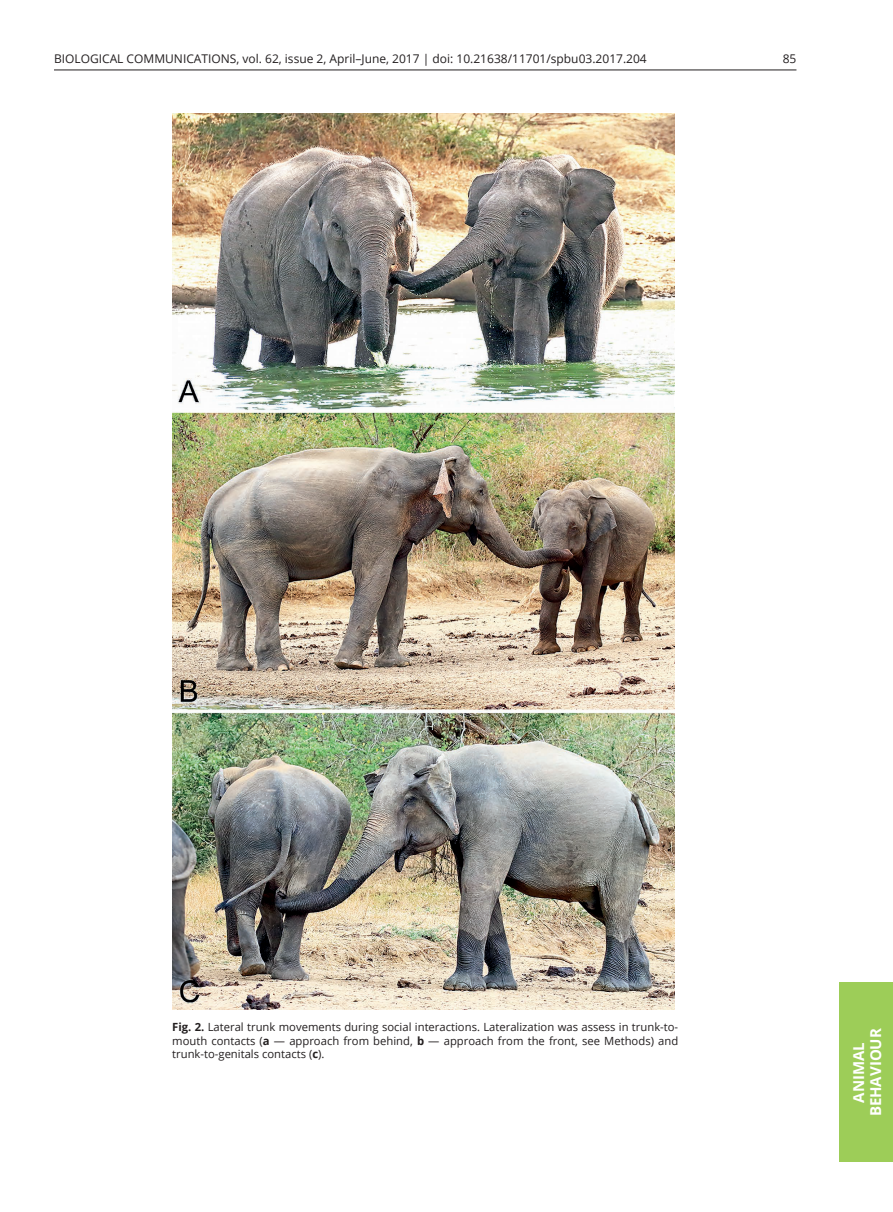
<style>
.page{position:relative;width:893px;height:1212px;background:#fff}
.page>*{position:absolute;margin:0;border:0;box-sizing:border-box;transform-origin:0 0}
.t1{font:700 15px/17.1px "Open Sans";color:#fff;text-align:center}
.t2{font:12px "Open Sans";color:#231f20}
.t3{font:11.25px/13.5px "Open Sans";color:#231f20;text-align:justify}
.s1{font-weight:700}
</style>
<div class="page">
<hr style="left:54px;top:70px;width:742px;height:1px;background:#231f20">
<div style="left:840px;top:982px;width:53px;height:180px;background:#9dcd58"></div>
<img style="left:172px;top:113px;width:502px;height:896px">
<p class="t2" style="left:54px;top:51px;width:594px">BIOLOGICAL COMMUNICATIONS, vol. 62, issue 2, April–June, 2017 | doi: 10.21638/11701/spbu03.2017.204</p>
<p class="t2" style="left:783px;top:51px;width:15px">85</p>
<p class="t3" style="left:172px;top:1020px;width:507px"><span class="s1">Fig. 2.</span> Lateral trunk movements during social interactions. Lateralization was assess in trunk-to&shy;mouth contacts (<span class="s1">a</span> — approach from behind, <span class="s1">b</span> — approach from the front, see Methods) and trunk-to-genitals contacts (<span class="s1">c</span>).</p>
<h1 class="t1" style="left:850px;top:1116px;width:90px;rotate:-90deg">ANIMAL<br>BEHAVIOUR</h1>
</div>
